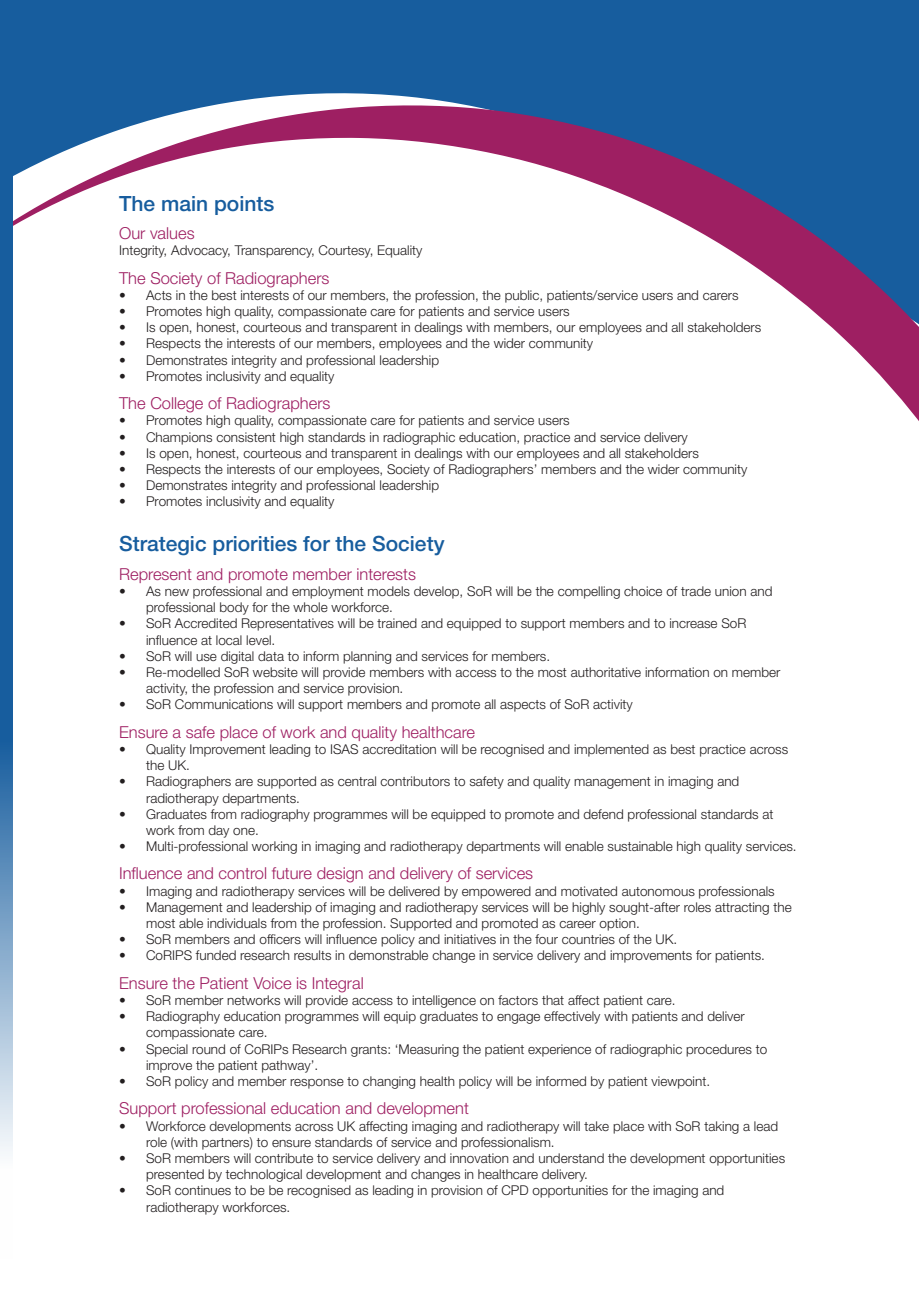
<style>
.page{position:relative;width:919px;height:1289px;background:#fff}
.page>*{position:absolute;margin:0;border:0;box-sizing:border-box;transform-origin:0 0}
.t1{font:500 21px "Helvetica Neue LT Std";color:#175d9e}
.t2{font:300 16.5px "Helvetica Neue LT Std";color:#9e1f62}
.t3{font:300 13.5px/16.2px "Helvetica Neue LT Std";color:#231f20}
</style>
<div class="page">
<div style="left:13px;top:0;width:905px;height:87px;background:#175d9e"></div>
<svg style="left:13px;top:104px;width:905px;height:316px"></svg>
<svg style="left:0;top:0;width:13px;height:1154px;background:#3e78ae"></svg>
<h1 class="t1" style="left:119px;top:191px;width:157px">The main points</h1>
<p class="t2" style="left:119px;top:223px;width:77px">Our values</p>
<p class="t3" style="left:119px;top:242px;width:305px">Integrity, Advocacy, Transparency, Courtesy, Equality</p>
<p class="t2" style="left:119px;top:267px;width:212px">The Society of Radiographers</p>
<p class="t3" style="left:119px;top:286px;width:621px">• Acts in the best interests of our members, the profession, the public, patients/service users and carers</p>
<p class="t3" style="left:119px;top:303px;width:452px">• Promotes high quality, compassionate care for patients and service users</p>
<p class="t3" style="left:119px;top:319px;width:643px">• Is open, honest, courteous and transparent in dealings with members, our employees and all stakeholders</p>
<p class="t3" style="left:119px;top:335px;width:475px">• Respects the interests of our members, employees and the wider community</p>
<p class="t3" style="left:119px;top:351px;width:321px">• Demonstrates integrity and professional leadership</p>
<p class="t3" style="left:119px;top:367px;width:217px">• Promotes inclusivity and equality</p>
<p class="t2" style="left:119px;top:393px;width:213px">The College of Radiographers</p>
<p class="t3" style="left:119px;top:412px;width:452px">• Promotes high quality, compassionate care for patients and service users</p>
<p class="t3" style="left:119px;top:428px;width:570px">• Champions consistent high standards in radiographic education, practice and service delivery</p>
<p class="t3" style="left:119px;top:444px;width:581px">• Is open, honest, courteous and transparent in dealings with our employees and all stakeholders</p>
<p class="t3" style="left:119px;top:461px;width:629px">• Respects the interests of our employees, Society of Radiographers’ members and the wider community</p>
<p class="t3" style="left:119px;top:477px;width:321px">• Demonstrates integrity and professional leadership</p>
<p class="t3" style="left:119px;top:493px;width:217px">• Promotes inclusivity and equality</p>
<h1 class="t1" style="left:119px;top:531px;width:327px">Strategic priorities for the Society</h1>
<p class="t2" style="left:119px;top:563px;width:298px">Represent and promote member interests</p>
<p class="t3" style="left:146px;top:582px;width:627px;text-indent:-27px">• As new professional and employment models develop, SoR will be the compelling choice of trade union and professional body for the whole workforce.</p>
<p class="t3" style="left:146px;top:615px;width:601px;text-indent:-27px">• SoR Accredited Representatives will be trained and equipped to support members and to increase SoR influence at local level.</p>
<p class="t3" style="left:119px;top:647px;width:432px">• SoR will use digital data to inform planning and services for members.</p>
<p class="t3" style="left:146px;top:663px;width:635px;text-indent:-27px">• Re-modelled SoR website will provide members with access to the most authoritative information on member activity, the profession and service provision.</p>
<p class="t3" style="left:119px;top:696px;width:515px">• SoR Communications will support members and promote all aspects of SoR activity</p>
<p class="t2" style="left:119px;top:721px;width:357px">Ensure a safe place of work and quality healthcare</p>
<p class="t3" style="left:146px;top:740px;width:643px;text-indent:-27px">• Quality Improvement leading to ISAS accreditation will be recognised and implemented as best practice across the UK.</p>
<p class="t3" style="left:146px;top:773px;width:594px;text-indent:-27px">• Radiographers are supported as central contributors to safety and quality management in imaging and radiotherapy departments.</p>
<p class="t3" style="left:146px;top:805px;width:628px;text-indent:-27px">• Graduates from radiography programmes will be equipped to promote and defend professional standards at work from day one.</p>
<p class="t3" style="left:119px;top:838px;width:679px">• Multi-professional working in imaging and radiotherapy departments will enable sustainable high quality services.</p>
<p class="t2" style="left:119px;top:863px;width:415px">Influence and control future design and delivery of services</p>
<p class="t3" style="left:119px;top:882px;width:657px">• Imaging and radiotherapy services will be delivered by empowered and motivated autonomous professionals</p>
<p class="t3" style="left:146px;top:898px;width:647px;text-indent:-27px">• Management and leadership of imaging and radiotherapy services will be highly sought-after roles attracting the most able individuals from the profession. Supported and promoted as career option.</p>
<p class="t3" style="left:119px;top:931px;width:559px">• SoR members and officers will influence policy and initiatives in the four countries of the UK.</p>
<p class="t3" style="left:119px;top:947px;width:647px">• CoRIPS funded research results in demonstrable change in service delivery and improvements for patients.</p>
<p class="t2" style="left:119px;top:972px;width:246px">Ensure the Patient Voice is Integral</p>
<p class="t3" style="left:119px;top:991px;width:558px">• SoR member networks will provide access to intelligence on factors that affect patient care.</p>
<p class="t3" style="left:146px;top:1008px;width:600px;text-indent:-27px">• Radiography education programmes will equip graduates to engage effectively with patients and deliver compassionate care.</p>
<p class="t3" style="left:146px;top:1040px;width:622px;text-indent:-27px">• Special round of CoRIPs Research grants: ‘Measuring the patient experience of radiographic procedures to improve the patient pathway’.</p>
<p class="t3" style="left:119px;top:1072px;width:592px">• SoR policy and member response to changing health policy will be informed by patient viewpoint.</p>
<p class="t2" style="left:119px;top:1098px;width:351px">Support professional education and development</p>
<p class="t3" style="left:146px;top:1117px;width:633px;text-indent:-27px">• Workforce developments across UK affecting imaging and radiotherapy will take place with SoR taking a lead role (with partners) to ensure standards of service and professionalism.</p>
<p class="t3" style="left:146px;top:1149px;width:640px;text-indent:-27px">• SoR members will contribute to service delivery and innovation and understand the development opportunities presented by technological development and changes in healthcare delivery.</p>
<p class="t3" style="left:146px;top:1182px;width:579px;text-indent:-27px">• SoR continues to be be recognised as leading in provision of CPD opportunities for the imaging and radiotherapy workforces.</p>
</div>
